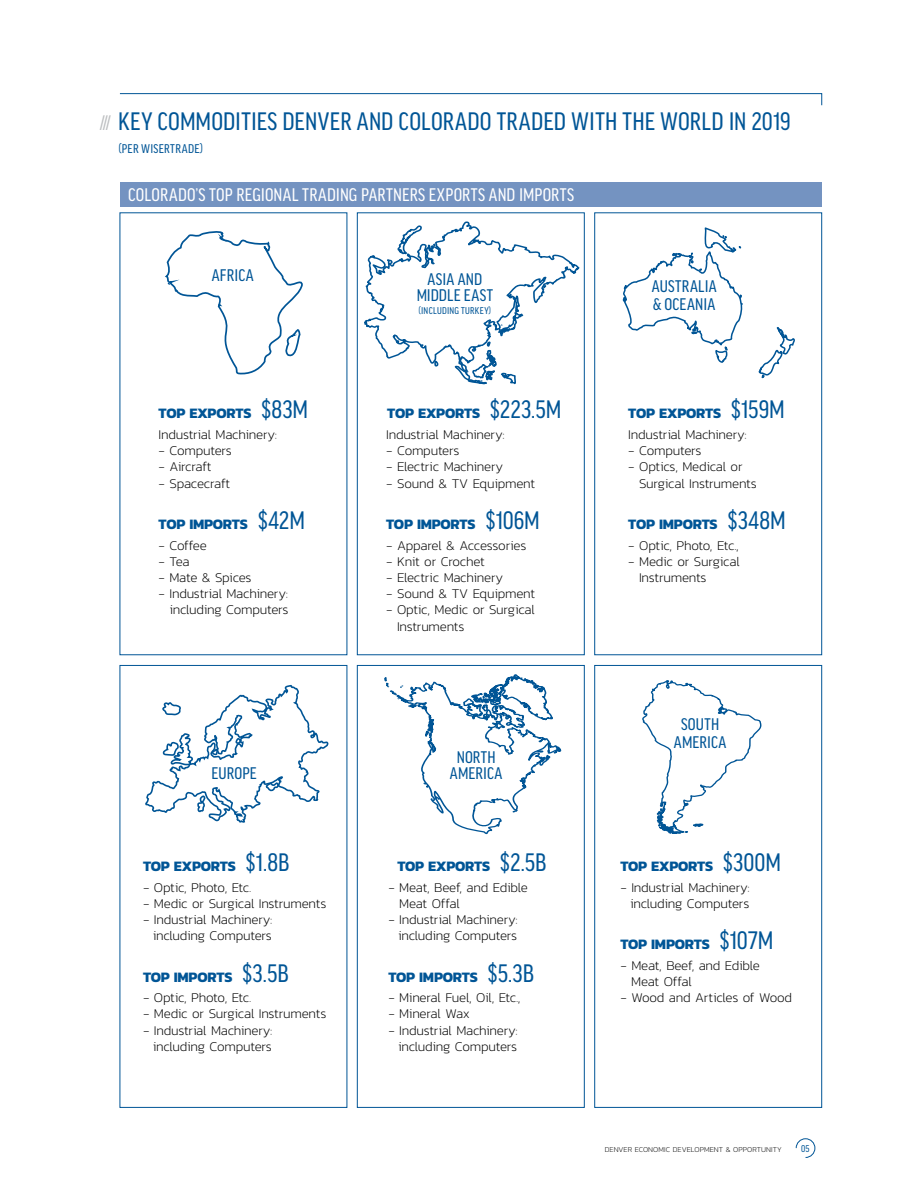
<style>
.page{position:relative;width:918px;height:1188px;background:#fff}
.page>*{position:absolute;margin:0;border:0;box-sizing:border-box;transform-origin:0 0}
.t1{font:condensed 27px "Good Headline Pro";letter-spacing:.01em;color:#005596}
.t2{font:condensed 19.5px "Good Headline Pro";letter-spacing:.015em;color:#fff}
.t3{font:condensed 18px/16.5px "Good Headline Pro";letter-spacing:.01em;color:#005596;text-align:center}
.t4{font:700 14.55px "Kanit";letter-spacing:-.02em;color:#005596}
.t5{font:200 13.5px/16.2px "Kanit";letter-spacing:-.02em;color:#000;text-align:right}
.t6{font:condensed 13.5px "Good Headline Pro";letter-spacing:.025em;color:#005596}
.t7{font:condensed 10.5px "Good Headline Pro";letter-spacing:.025em;color:#005596}
.t8{font:200 7.5px "Kanit";letter-spacing:.01em;color:#000}
.s1{font-size:22.5px;color:#bcbec0}
.s2{font-family:"Good Headline Pro";font-weight:400;font-stretch:condensed;font-size:27px}
</style>
<div class="page">
<svg style="left:364px;top:221px;width:216px;height:164px"></svg>
<svg style="left:384px;top:674px;width:178px;height:161px"></svg>
<svg style="left:758px;top:327px;width:37px;height:52px"></svg>
<svg style="left:622px;top:227px;width:121px;height:136px"></svg>
<svg style="left:642px;top:680px;width:120px;height:154px"></svg>
<svg style="left:165px;top:231px;width:138px;height:144px"></svg>
<svg style="left:145px;top:685px;width:184px;height:138px"></svg>
<svg style="left:120px;top:93px;width:702px;height:13px"></svg>
<div style="left:120px;top:183px;width:702px;height:24px;background:#7493c1"></div>
<div style="left:120px;top:665px;width:227px;height:443px;border:1px solid #005596"></div>
<div style="left:357px;top:213px;width:228px;height:442px;border:1px solid #005596"></div>
<div style="left:357px;top:665px;width:228px;height:443px;border:1px solid #005596"></div>
<div style="left:594px;top:213px;width:228px;height:442px;border:1px solid #005596"></div>
<div style="left:594px;top:665px;width:228px;height:443px;border:1px solid #005596"></div>
<svg style="left:796px;top:1138px;width:19px;height:20px"></svg>
<h1 class="t1" style="left:100px;top:108px;width:692px"><span class="s1">///</span> KEY COMMODITIES DENVER AND COLORADO TRADED WITH THE WORLD IN 2019</h1>
<p class="t6" style="left:118px;top:141px;width:86px">(PER WISERTRADE)</p>
<h2 class="t2" style="left:128px;top:185px;width:448px">COLORADO’S TOP REGIONAL TRADING PARTNERS EXPORTS AND IMPORTS</h2>
<h3 class="t3" style="left:212px;top:267px;width:43px">AFRICA</h3>
<p class="t4" style="left:159px;top:402px;width:151px">TOP EXPORTS <span class="s2">$83M</span></p>
<p class="t5" style="left:159px;top:426px;width:120px">Industrial Machinery:</p>
<p class="t5" style="left:159px;top:442px;width:75px">- Computers</p>
<p class="t5" style="left:159px;top:459px;width:55px">- Aircraft</p>
<p class="t5" style="left:159px;top:475px;width:73px">- Spacecraft</p>
<p class="t4" style="left:159px;top:513px;width:148px">TOP IMPORTS <span class="s2">$42M</span></p>
<p class="t5" style="left:159px;top:537px;width:50px">- Coffee</p>
<p class="t5" style="left:159px;top:553px;width:33px">- Tea</p>
<p class="t5" style="left:159px;top:569px;width:95px">- Mate &amp; Spices</p>
<p class="t5" style="left:159px;top:586px;width:132px">- Industrial Machinery: including Computers</p>
<h3 class="t3" style="left:212px;top:765px;width:47px">EUROPE</h3>
<p class="t4" style="left:143px;top:855px;width:148px">TOP EXPORTS <span class="s2">$1.8B</span></p>
<p class="t5" style="left:143px;top:879px;width:110px">- Optic, Photo, Etc.</p>
<p class="t5" style="left:143px;top:895px;width:185px">- Medic or Surgical Instruments</p>
<p class="t5" style="left:143px;top:911px;width:131px">- Industrial Machinery: including Computers</p>
<p class="t4" style="left:143px;top:965px;width:147px">TOP IMPORTS <span class="s2">$3.5B</span></p>
<p class="t5" style="left:143px;top:990px;width:110px">- Optic, Photo, Etc.</p>
<p class="t5" style="left:143px;top:1006px;width:185px">- Medic or Surgical Instruments</p>
<p class="t5" style="left:143px;top:1022px;width:131px">- Industrial Machinery: including Computers</p>
<h3 class="t3" style="left:417px;top:271px;width:78px">ASIA AND<br>MIDDLE EAST</h3>
<p class="t7" style="left:419px;top:305px;width:74px">(INCLUDING TURKEY)</p>
<p class="t4" style="left:387px;top:402px;width:176px">TOP EXPORTS <span class="s2">$223.5M</span></p>
<p class="t5" style="left:386px;top:426px;width:120px">Industrial Machinery:</p>
<p class="t5" style="left:386px;top:442px;width:75px">- Computers</p>
<p class="t5" style="left:386px;top:459px;width:118px">- Electric Machinery</p>
<p class="t5" style="left:386px;top:475px;width:151px">- Sound &amp; TV Equipment</p>
<p class="t4" style="left:386px;top:513px;width:155px">TOP IMPORTS <span class="s2">$106M</span></p>
<p class="t5" style="left:386px;top:537px;width:142px">- Apparel &amp; Accessories</p>
<p class="t5" style="left:386px;top:553px;width:100px">- Knit or Crochet</p>
<p class="t5" style="left:386px;top:569px;width:118px">- Electric Machinery</p>
<p class="t5" style="left:386px;top:586px;width:151px">- Sound &amp; TV Equipment</p>
<p class="t5" style="left:397px;top:602px;width:139px;text-align:left;text-indent:-11px">- Optic, Medic or Surgical<br>Instruments</p>
<h3 class="t3" style="left:450px;top:749px;width:54px">NORTH<br>AMERICA</h3>
<p class="t4" style="left:397px;top:855px;width:151px">TOP EXPORTS <span class="s2">$2.5B</span></p>
<p class="t5" style="left:399px;top:879px;width:130px;text-align:left;text-indent:-11px">- Meat, Beef, and Edible<br>Meat Offal</p>
<p class="t5" style="left:388px;top:911px;width:131px">- Industrial Machinery: including Computers</p>
<p class="t4" style="left:388px;top:965px;width:147px">TOP IMPORTS <span class="s2">$5.3B</span></p>
<p class="t5" style="left:388px;top:990px;width:134px">- Mineral Fuel, Oil, Etc.,</p>
<p class="t5" style="left:388px;top:1006px;width:83px">- Mineral Wax</p>
<p class="t5" style="left:388px;top:1022px;width:131px">- Industrial Machinery: including Computers</p>
<h3 class="t3" style="left:652px;top:277px;width:67px;line-height:18px;text-align:left">AUSTRALIA &amp; OCEANIA</h3>
<p class="t4" style="left:628px;top:402px;width:158px">TOP EXPORTS <span class="s2">$159M</span></p>
<p class="t5" style="left:628px;top:426px;width:120px">Industrial Machinery:</p>
<p class="t5" style="left:628px;top:442px;width:75px">- Computers</p>
<p class="t5" style="left:639px;top:459px;width:119px;text-align:left;text-indent:-11px">- Optics, Medical or<br>Surgical Instruments</p>
<p class="t4" style="left:628px;top:513px;width:159px">TOP IMPORTS <span class="s2">$348M</span></p>
<p class="t5" style="left:628px;top:537px;width:112px">- Optic, Photo, Etc.,</p>
<p class="t5" style="left:639px;top:553px;width:102px;text-align:left;text-indent:-11px">- Medic or Surgical<br>Instruments</p>
<h3 class="t3" style="left:674px;top:716px;width:54px;line-height:18px">SOUTH<br>AMERICA</h3>
<p class="t4" style="left:620px;top:855px;width:162px">TOP EXPORTS <span class="s2">$300M</span></p>
<p class="t5" style="left:620px;top:879px;width:131px">- Industrial Machinery: including Computers</p>
<p class="t4" style="left:620px;top:933px;width:155px">TOP IMPORTS <span class="s2">$107M</span></p>
<p class="t5" style="left:631px;top:957px;width:130px;text-align:left;text-indent:-11px">- Meat, Beef, and Edible<br>Meat Offal</p>
<p class="t5" style="left:620px;top:990px;width:173px">- Wood and Articles of Wood</p>
<p class="t8" style="left:605px;top:1144px;width:179px">DENVER ECONOMIC DEVELOPMENT &amp; OPPORTUNITY</p>
<p class="t7" style="left:801px;top:1143px;width:10px">05</p>
</div>
